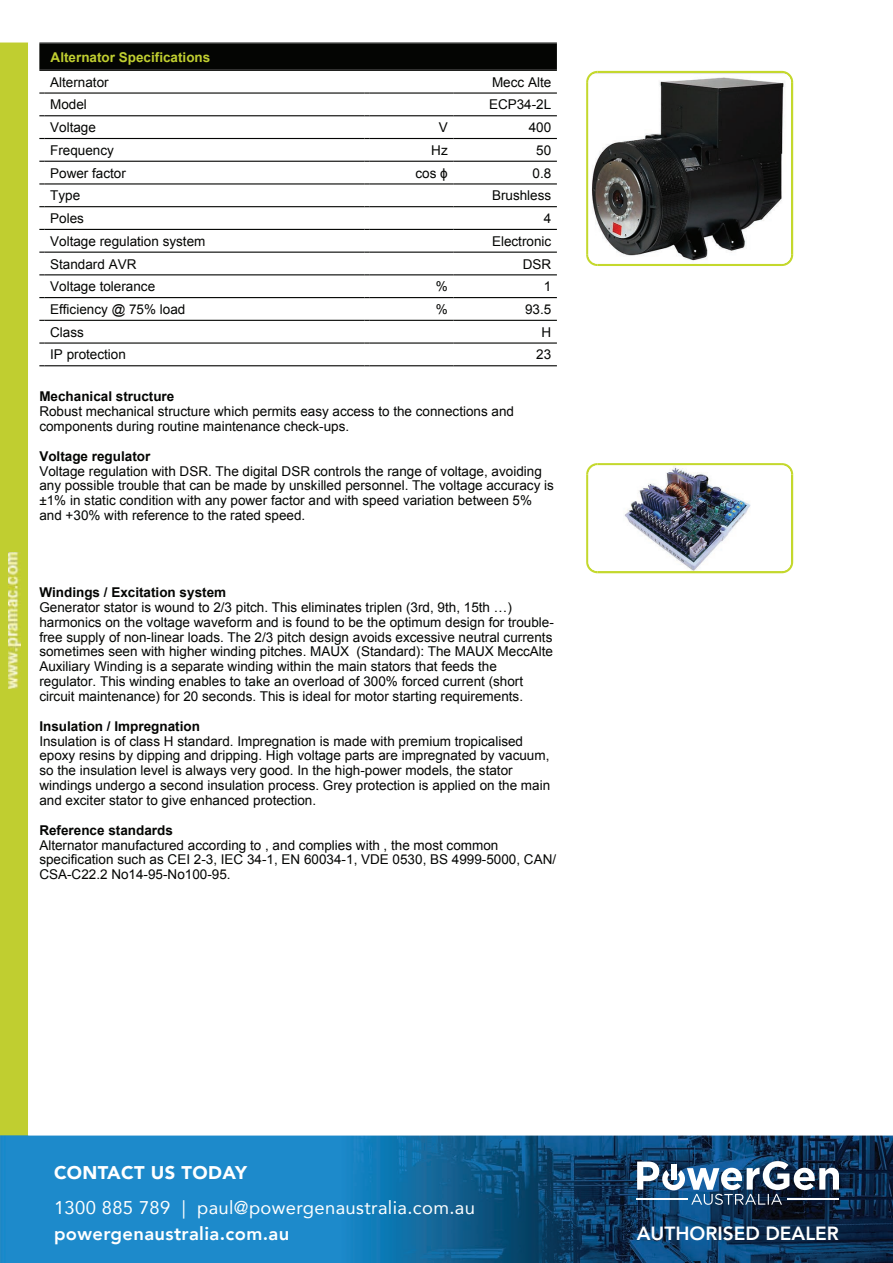
<style>
.page{position:relative;width:893px;height:1263px;background:#fff}
.page>*{position:absolute;margin:0;border:0;box-sizing:border-box;transform-origin:0 0}
.t1{font:800 19.05px "Avenir";color:#fff}
.t2{font:18.3px "Avenir";letter-spacing:.02em;color:#fff}
.t3{font:800 18.3px "Avenir";letter-spacing:.02em;color:#fff}
.t4{font:900 18.3px "Avenir";letter-spacing:.02em;color:#fff}
.t5{font:13.5px/14.9px "Arial";color:#040503}
.t6{font:700 13.5px "Arial";color:#040503}
.t7{font:700 13.5px "Arial";color:#c0ce30}
</style>
<div class="page">
<img style="left:0;top:1135px;width:893px;height:128px">
<svg style="left:637px;top:1161px;width:202px;height:44px"></svg>
<div style="left:671px;top:1164px;width:5px;height:16px;background:#fff"></div>
<div style="left:0;top:43px;width:28px;height:1092px;background:#c0ce30"></div>
<svg style="left:39px;top:70px;width:755px;height:504px"></svg>
<svg style="left:39px;top:43px;width:518px;height:28px;background:#080907"></svg>
<svg style="left:586px;top:71px;width:207px;height:195px;background:#c8da3d"></svg>
<img style="left:588px;top:73px;width:203px;height:191px">
<svg style="left:39px;top:92px;width:518px;height:2px"></svg>
<svg style="left:39px;top:115px;width:518px;height:1px"></svg>
<svg style="left:39px;top:138px;width:518px;height:1px"></svg>
<svg style="left:39px;top:161px;width:518px;height:1px"></svg>
<svg style="left:39px;top:183px;width:518px;height:1px"></svg>
<svg style="left:39px;top:206px;width:518px;height:1px"></svg>
<svg style="left:39px;top:229px;width:518px;height:1px"></svg>
<svg style="left:39px;top:252px;width:518px;height:1px"></svg>
<svg style="left:39px;top:274px;width:518px;height:1px"></svg>
<svg style="left:39px;top:297px;width:518px;height:1px"></svg>
<svg style="left:39px;top:320px;width:518px;height:1px"></svg>
<svg style="left:39px;top:342px;width:518px;height:2px"></svg>
<svg style="left:39px;top:365px;width:518px;height:1px"></svg>
<img style="left:9px;top:553px;width:12px;height:136px">
<svg style="left:586px;top:463px;width:207px;height:110px"></svg>
<img style="left:588px;top:465px;width:203px;height:106px">
<p class="t7" style="left:51px;top:48px;width:161px">Alternator Specifications</p>
<p class="t5" style="left:50px;top:75px;width:60px">Alternator</p>
<p class="t5" style="left:492px;top:75px;width:61px">Mecc Alte</p>
<p class="t5" style="left:50px;top:97px;width:38px">Model</p>
<p class="t5" style="left:489px;top:97px;width:64px">ECP34-2L</p>
<p class="t5" style="left:50px;top:120px;width:47px">Voltage</p>
<p class="t5" style="left:439px;top:120px;width:11px">V</p>
<p class="t5" style="left:529px;top:120px;width:24px">400</p>
<p class="t5" style="left:50px;top:143px;width:65px">Frequency</p>
<p class="t5" style="left:431px;top:143px;width:18px">Hz</p>
<p class="t5" style="left:536px;top:143px;width:17px">50</p>
<p class="t5" style="left:50px;top:166px;width:77px">Power factor</p>
<p class="t5" style="left:415px;top:166px;width:34px">cos ϕ</p>
<p class="t5" style="left:532px;top:166px;width:20px">0.8</p>
<p class="t5" style="left:50px;top:188px;width:32px">Type</p>
<p class="t5" style="left:492px;top:188px;width:61px">Brushless</p>
<p class="t5" style="left:50px;top:211px;width:35px">Poles</p>
<p class="t5" style="left:544px;top:211px;width:9px">4</p>
<p class="t5" style="left:50px;top:234px;width:157px">Voltage regulation system</p>
<p class="t5" style="left:492px;top:234px;width:61px">Electronic</p>
<p class="t5" style="left:50px;top:256px;width:88px">Standard AVR</p>
<p class="t5" style="left:523px;top:256px;width:30px">DSR</p>
<p class="t5" style="left:50px;top:279px;width:107px">Voltage tolerance</p>
<p class="t5" style="left:436px;top:279px;width:14px">%</p>
<p class="t5" style="left:544px;top:279px;width:9px">1</p>
<p class="t5" style="left:50px;top:302px;width:137px">Efficiency @ 75% load</p>
<p class="t5" style="left:436px;top:302px;width:14px">%</p>
<p class="t5" style="left:525px;top:302px;width:28px">93.5</p>
<p class="t5" style="left:50px;top:325px;width:35px">Class</p>
<p class="t5" style="left:541px;top:325px;width:11px">H</p>
<p class="t5" style="left:50px;top:347px;width:77px">IP protection</p>
<p class="t5" style="left:536px;top:347px;width:17px">23</p>
<p class="t6" style="left:39px;top:387px;width:136px">Mechanical structure</p>
<p class="t5" style="left:39px;top:404px;width:476px">Robust mechanical structure which permits easy access to the connections and components during routine maintenance check-ups.</p>
<p class="t6" style="left:39px;top:447px;width:113px">Voltage regulator</p>
<p class="t5" style="left:39px;top:463px;width:516px">Voltage regulation with DSR. The digital DSR controls the range of voltage, avoiding any possible trouble that can be made by unskilled personnel. The voltage accuracy is ±1% in static condition with any power factor and with speed variation between 5% and +30% with reference to the rated speed.</p>
<p class="t6" style="left:39px;top:583px;width:188px">Windings / Excitation system</p>
<p class="t5" style="left:39px;top:600px;width:516px">Generator stator is wound to 2/3 pitch. This eliminates triplen (3rd, 9th, 15th …) harmonics on the voltage waveform and is found to be the optimum design for trouble&shy;free supply of non-linear loads. The 2/3 pitch design avoids excessive neutral currents sometimes seen with higher winding pitches. MAUX (Standard): The MAUX MeccAlte Auxiliary Winding is a separate winding within the main stators that feeds the regulator. This winding enables to take an overload of 300% forced current (short circuit maintenance) for 20 seconds. This is ideal for motor starting requirements.</p>
<p class="t6" style="left:39px;top:717px;width:162px">Insulation / Impregnation</p>
<p class="t5" style="left:39px;top:733px;width:512px">Insulation is of class H standard. Impregnation is made with premium tropicalised epoxy resins by dipping and dripping. High voltage parts are impregnated by vacuum, so the insulation level is always very good. In the high-power models, the stator windings undergo a second insulation process. Grey protection is applied on the main and exciter stator to give enhanced protection.</p>
<p class="t6" style="left:39px;top:821px;width:135px">Reference standards</p>
<p class="t5" style="left:39px;top:837px;width:518px">Alternator manufactured according to , and complies with , the most common specification such as CEI 2-3, IEC 34-1, EN 60034-1, VDE 0530, BS 4999-5000, CAN/<br>CSA-C22.2 No14-95-No100-95.</p>
<h2 class="t4" style="left:54px;top:1157px;width:194px">CONTACT US TODAY</h2>
<h2 class="t2" style="left:54px;top:1193px;width:422px">1300 885 789 | paul@powergenaustralia.com.au</h2>
<h2 class="t3" style="left:54px;top:1220px;width:237px">powergenaustralia.com.au</h2>
<h1 class="t1" style="left:637px;top:1219px;width:204px">AUTHORISED DEALER</h1>
</div>
